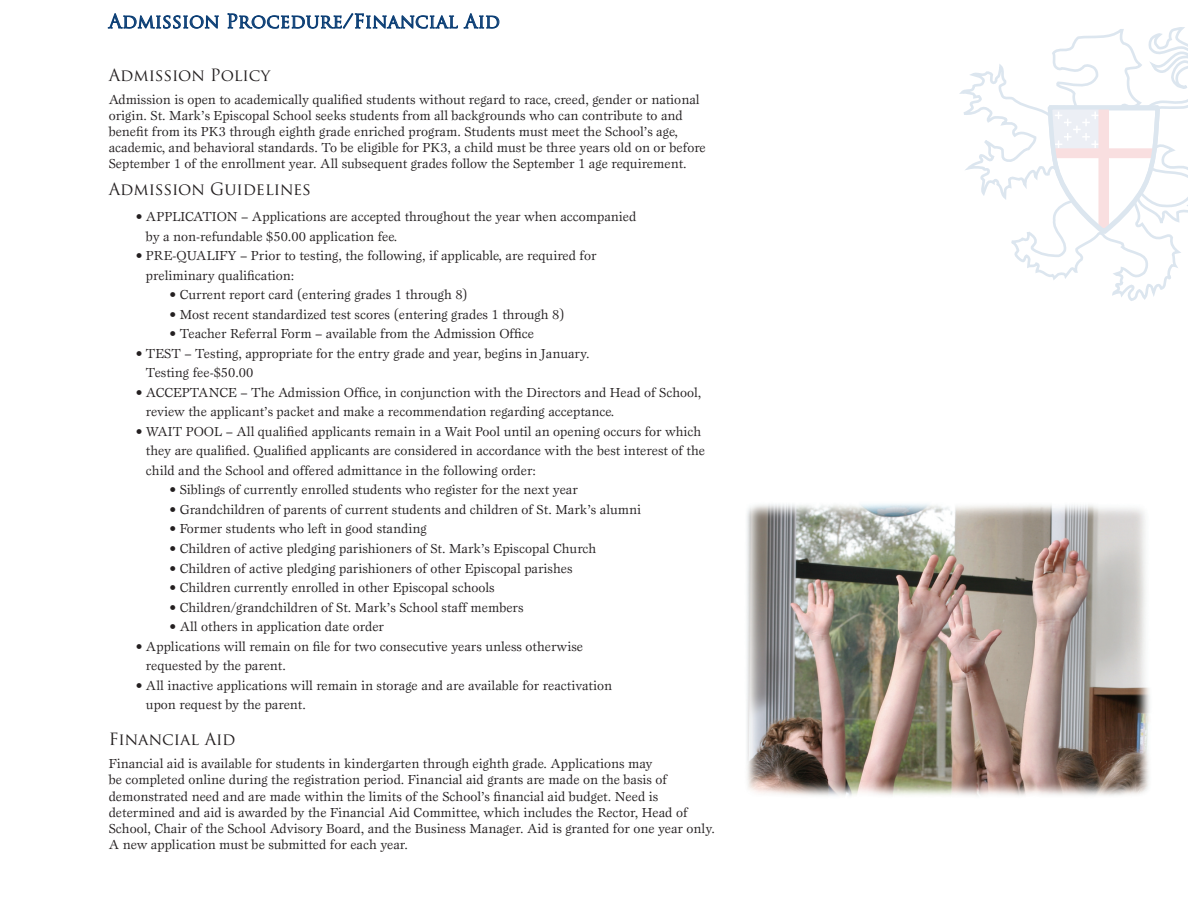
<style>
.page{position:relative;width:1188px;height:921px;background:#fff}
.page>*{position:absolute;margin:0;border:0;box-sizing:border-box;transform-origin:0 0}
.t1{font:18.75px "Trajan Pro";letter-spacing:.01em;color:#0b3e75}
.t2{font:16.5px "Trajan Pro";color:#231f20}
.t3{font:13.5px/16.2px "Esprit";color:#231f20}
</style>
<div class="page">
<svg style="left:959px;top:27px;width:229px;height:274px"></svg>
<svg style="left:1045px;top:101px;width:117px;height:135px"></svg>
<img style="left:746px;top:504px;width:404px;height:292px">
<svg style="left:107px;top:13px;width:112px;height:16px"></svg>
<svg style="left:227px;top:13px;width:115px;height:16px"></svg>
<div style="left:343px;top:13px;width:10px;height:16px;border:1px solid #0b3e75"></div>
<svg style="left:354px;top:13px;width:146px;height:16px"></svg>
<h1 class="t1" style="left:109px;top:9px;width:393px">Admission Procedure/Financial Aid</h1>
<p class="t2" style="left:109px;top:64px;width:163px">Admission Policy</p>
<p class="t3" style="left:109px;top:91px;width:599px">Admission is open to academically qualified students without regard to race, creed, gender or national origin. St. Mark’s Episcopal School seeks students from all backgrounds who can contribute to and benefit from its PK3 through eighth grade enriched program. Students must meet the School’s age, academic, and behavioral standards. To be eligible for PK3, a child must be three years old on or before September 1 of the enrollment year. All subsequent grades follow the September 1 age requirement.</p>
<p class="t2" style="left:109px;top:178px;width:204px">Admission Guidelines</p>
<p class="t3" style="left:146px;top:207px;width:492px;line-height:19.5px;text-indent:-10px">• APPLICATION – Applications are accepted throughout the year when accompanied by a non-refundable $50.00 application fee.</p>
<p class="t3" style="left:146px;top:246px;width:452px;line-height:19.5px;text-indent:-10px">• PRE-QUALIFY – Prior to testing, the following, if applicable, are required for preliminary qualification:</p>
<p class="t3" style="left:169px;top:286px;width:300px">• Current report card (entering grades 1 through 8)</p>
<p class="t3" style="left:169px;top:306px;width:397px">• Most recent standardized test scores (entering grades 1 through 8)</p>
<p class="t3" style="left:169px;top:325px;width:366px">• Teacher Referral Form – available from the Admission Office</p>
<p class="t3" style="left:146px;top:343px;width:445px;line-height:19.5px;text-indent:-10px">• TEST – Testing, appropriate for the entry grade and year, begins in January.<br>Testing fee-$50.00</p>
<p class="t3" style="left:146px;top:382px;width:557px;line-height:19.5px;text-indent:-10px">• ACCEPTANCE – The Admission Office, in conjunction with the Directors and Head of School, review the applicant’s packet and make a recommendation regarding acceptance.</p>
<p class="t3" style="left:146px;top:421px;width:561px;line-height:19.5px;text-indent:-10px">• WAIT POOL – All qualified applicants remain in a Wait Pool until an opening occurs for which they are qualified. Qualified applicants are considered in accordance with the best interest of the child and the School and offered admittance in the following order:</p>
<p class="t3" style="left:169px;top:481px;width:410px">• Siblings of currently enrolled students who register for the next year</p>
<p class="t3" style="left:169px;top:501px;width:473px">• Grandchildren of parents of current students and children of St. Mark’s alumni</p>
<p class="t3" style="left:169px;top:520px;width:259px">• Former students who left in good standing</p>
<p class="t3" style="left:169px;top:540px;width:428px">• Children of active pledging parishioners of St. Mark’s Episcopal Church</p>
<p class="t3" style="left:169px;top:559px;width:405px">• Children of active pledging parishioners of other Episcopal parishes</p>
<p class="t3" style="left:169px;top:579px;width:327px">• Children currently enrolled in other Episcopal schools</p>
<p class="t3" style="left:169px;top:598px;width:356px">• Children/grandchildren of St. Mark’s School staff members</p>
<p class="t3" style="left:169px;top:618px;width:216px">• All others in application date order</p>
<p class="t3" style="left:146px;top:636px;width:439px;line-height:19.5px;text-indent:-10px">• Applications will remain on file for two consecutive years unless otherwise requested by the parent.</p>
<p class="t3" style="left:146px;top:675px;width:468px;line-height:19.5px;text-indent:-10px">• All inactive applications will remain in storage and are available for reactivation upon request by the parent.</p>
<p class="t2" style="left:109px;top:728px;width:128px">Financial Aid</p>
<p class="t3" style="left:109px;top:755px;width:608px">Financial aid is available for students in kindergarten through eighth grade. Applications may<br>be completed online during the registration period. Financial aid grants are made on the basis of demonstrated need and are made within the limits of the School’s financial aid budget. Need is determined and aid is awarded by the Financial Aid Committee, which includes the Rector, Head of School, Chair of the School Advisory Board, and the Business Manager. Aid is granted for one year only.<br>A new application must be submitted for each year.</p>
</div>
